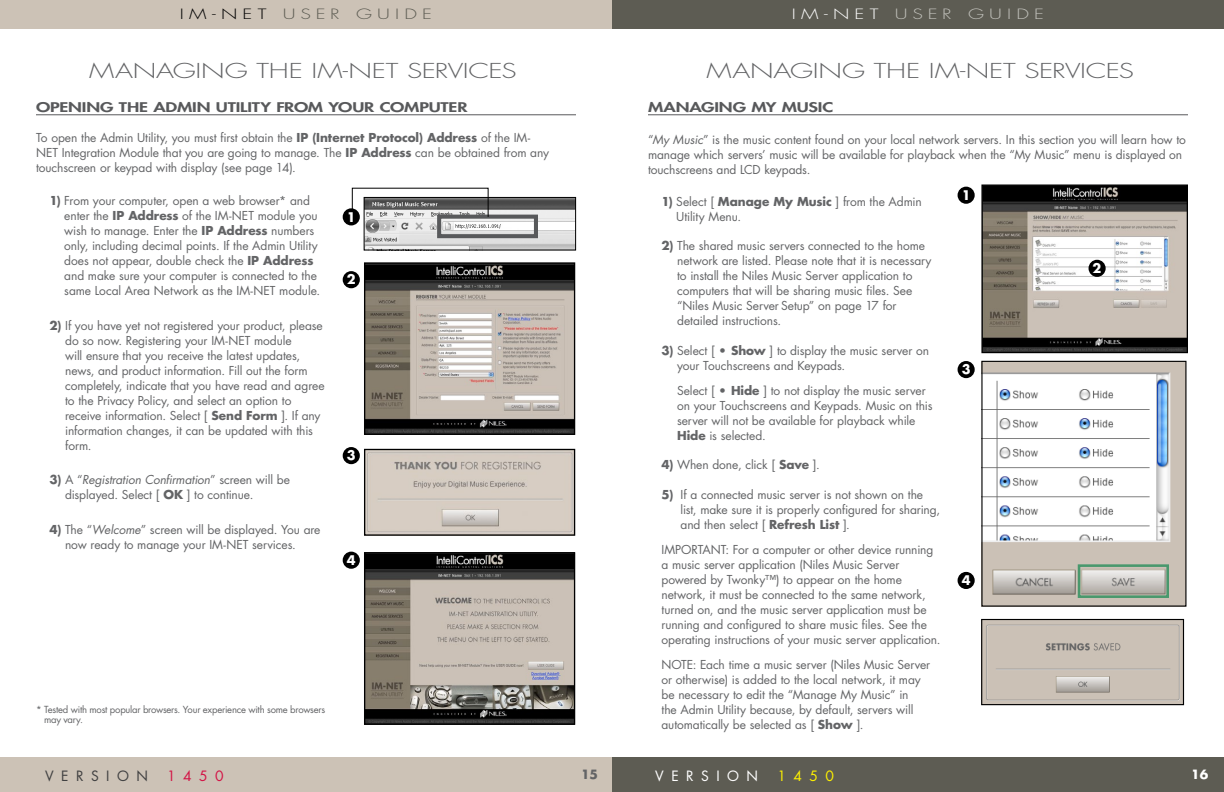
<style>
.page{position:relative;width:1224px;height:792px;background:#fff}
.page>*{position:absolute;margin:0;border:0;box-sizing:border-box;transform-origin:0 0}
.Headline_Small{font:300 20px "Futura Std";letter-spacing:-.01em;color:#636466;scale:1.4 1}
.t1{font:300 13.8px "Futura Std";letter-spacing:.265em;color:#5d5c53;scale:1.4 1}
.t2{font:300 13.8px "Futura Std";letter-spacing:.265em;color:#c1c1bb;scale:1.4 1}
.t3{font:13.8px "Futura Std";letter-spacing:.54em;color:#fff}
.t4{font:13.8px "Futura Std";letter-spacing:.54em;color:#404041}
.t5{font:13.8px "Futura Std";color:#fff200}
.t6{font:13.8px "Futura Std";color:#d31245}
.Operating_Title{font:800 13px "Futura Std";letter-spacing:-.01em;color:#58595b;scale:1.4 1}
.t7{font:700 12.9px "Futura Std";color:#fff}
.t8{font:700 12.5px "Futura Std";color:#636466}
.t9{font:700 12.5px "Futura Std";color:#fff}
._2B___BodyT_Instruct{font:12px/15px "Futura Std";letter-spacing:-.005em;color:#636466}
.Body_Copy{font:12px/15px "Futura Std";letter-spacing:-.005em;color:#636466}
._2E___BodyT_Instruct{font:9.5px/10px "Futura Std";letter-spacing:-.025em;color:#636466}
.s1{color:#000}
.s2{font-weight:700}
.s3{font-style:italic}
.s4{color:#fff}
</style>
<div class="page">
<div style="left:612px;top:757px;width:612px;height:35px;background:#5d5c53"></div>
<div style="left:0;top:0;width:612px;height:29px;background:#ccc2b6"></div>
<div style="left:612px;top:0;width:612px;height:29px;background:#5d5c53"></div>
<div style="left:0;top:757px;width:612px;height:35px;background:#ccc2b6"></div>
<hr style="left:36px;top:115px;width:540px;height:1px;background:#58595b">
<img style="left:366px;top:264px;width:207px;height:169px">
<div style="left:364px;top:262px;width:211px;height:173px;border:1px solid #000"></div>
<img style="left:366px;top:451px;width:207px;height:83px">
<div style="left:364px;top:449px;width:211px;height:87px;border:1px solid #000"></div>
<img style="left:366px;top:554px;width:207px;height:169px">
<div style="left:364px;top:552px;width:211px;height:173px;border:1px solid #000"></div>
<div style="left:343px;top:208px;width:17px;height:17px;background:#000;border-radius:50%"></div>
<div style="left:343px;top:271px;width:17px;height:17px;background:#000;border-radius:50%"></div>
<div style="left:343px;top:447px;width:17px;height:17px;background:#000;border-radius:50%"></div>
<div style="left:343px;top:552px;width:17px;height:17px;background:#000;border-radius:50%"></div>
<img style="left:366px;top:199px;width:208px;height:49px">
<div style="left:364px;top:197px;width:212px;height:53px;border:1px solid #000"></div>
<svg style="left:352px;top:187px;width:188px;height:53px"></svg>
<hr style="left:648px;top:115px;width:540px;height:1px;background:#58595b">
<img style="left:983px;top:186px;width:203px;height:165px">
<div style="left:981px;top:184px;width:207px;height:169px;border:1px solid #000"></div>
<img style="left:983px;top:363px;width:202px;height:242px">
<img style="left:983px;top:621px;width:199px;height:82px">
<div style="left:981px;top:619px;width:203px;height:86px;border:1px solid #000"></div>
<div style="left:958px;top:187px;width:17px;height:17px;background:#000;border-radius:50%"></div>
<div style="left:958px;top:361px;width:17px;height:17px;background:#000;border-radius:50%"></div>
<div style="left:958px;top:572px;width:17px;height:17px;background:#000;border-radius:50%"></div>
<div style="left:1089px;top:260px;width:17px;height:17px;background:#000;border-radius:50%"></div>
<div style="left:1078px;top:564px;width:91px;height:34px;border:3px solid #49986d"></div>
<p class="t1" style="left:180px;top:5px;width:182px"><span class="s1">IM-NET</span> USER GUIDE</p>
<p class="Headline_Small" style="left:89px;top:58px;width:307px">MANAGING THE IM-NET SERVICES</p>
<p class="Operating_Title" style="left:36px;top:99px;width:310px">OPENING THE ADMIN UTILITY FROM YOUR COMPUTER</p>
<p class="Body_Copy" style="left:36px;top:131px;width:515px">To open the Admin Utility, you must first obtain the <span class="s2">IP (Internet Protocol) Address</span> of the IM-<br>NET Integration Module that you are going to manage. The <span class="s2">IP Address</span> can be obtained from any touchscreen or keypad with display (see page 14).</p>
<p class="_2B___BodyT_Instruct" style="left:64px;top:194px;width:257px;text-indent:-15px"><span class="s2">1)</span> From your computer, open a web browser* and enter the <span class="s2">IP Address</span> of the IM-NET module you wish to manage. Enter the <span class="s2">IP Address</span> numbers only, including decimal points. If the Admin Utility does not appear, double check the <span class="s2">IP Address </span>and make sure your computer is connected to the same Local Area Network as the IM-NET module.</p>
<p class="_2B___BodyT_Instruct" style="left:65px;top:318px;width:261px;text-indent:-16px"><span class="s2">2)</span> If you have yet not registered your product, please do so now. Registering your IM-NET module<br>will ensure that you receive the latest updates, news, and product information. Fill out the form completely, indicate that you have read and agree to the Privacy Policy, and select an option to receive information. Select [ <span class="s2">Send Form</span> ]. If any information changes, it can be updated with this form.</p>
<p class="_2B___BodyT_Instruct" style="left:65px;top:473px;width:226px;text-indent:-16px"><span class="s2">3)</span> A “<span class="s3">Registration Confirmation</span>” screen will be displayed. Select [ <span class="s2">OK</span> ] to continue.</p>
<p class="_2B___BodyT_Instruct" style="left:65px;top:522px;width:257px;text-indent:-16px"><span class="s2">4)</span> The “<span class="s3">Welcome</span>” screen will be displayed. You are now ready to manage your IM-NET services.</p>
<p class="t7" style="left:347px;top:208px;width:10px">1</p>
<p class="t7" style="left:347px;top:271px;width:10px">2</p>
<p class="t7" style="left:347px;top:447px;width:10px">3</p>
<p class="t7" style="left:347px;top:552px;width:10px">4</p>
<p class="_2E___BodyT_Instruct" style="left:44px;top:705px;width:283px;text-indent:-8px">* Tested with most popular browsers. Your experience with some browsers may vary.</p>
<p class="t4" style="left:45px;top:767px;width:104px">VERSION</p>
<p class="t6" style="left:167px;top:767px;width:58px">1450</p>
<p class="t2" style="left:792px;top:5px;width:182px"><span class="s4">IM-NET</span> USER GUIDE</p>
<p class="Headline_Small" style="left:707px;top:58px;width:307px">MANAGING THE IM-NET SERVICES</p>
<p class="Operating_Title" style="left:648px;top:99px;width:134px">MANAGING MY MUSIC</p>
<p class="Body_Copy" style="left:648px;top:133px;width:540px">“<span class="s3">My Music</span>” is the music content found on your local network servers. In this section you will learn how to manage which servers’ music will be available for playback when the “My Music” menu is displayed on touchscreens and LCD keypads.</p>
<p class="_2B___BodyT_Instruct" style="left:676px;top:194px;width:247px;text-indent:-15px"><span class="s2">1)</span> Select [ <span class="s2">Manage My Music</span> ] from the Admin<br>Utility Menu.</p>
<p class="_2B___BodyT_Instruct" style="left:677px;top:239px;width:256px;text-indent:-16px"><span class="s2">2)</span> The shared music servers connected to the home network are listed. Please note that it is necessary to install the Niles Music Server application to computers that will be sharing music files. See “Niles Music Server Setup” on page 17 for detailed instructions.</p>
<p class="_2B___BodyT_Instruct" style="left:677px;top:343px;width:254px;text-indent:-16px"><span class="s2">3)</span> Select [ <span class="s2">• Show</span> ] to display the music server on your Touchscreens and Keypads.</p>
<p class="_2B___BodyT_Instruct" style="left:677px;top:383px;width:257px">Select [ <span class="s2">• Hide</span> ] to not display the music server on your Touchscreens and Keypads. Music on this server will not be available for playback while <span class="s2">Hide</span> is selected.</p>
<p class="_2B___BodyT_Instruct" style="left:662px;top:458px;width:160px"><span class="s2">4)</span> When done, click [ <span class="s2">Save</span> ].</p>
<p class="_2B___BodyT_Instruct" style="left:681px;top:487px;width:261px;text-indent:-19px"><span class="s2">5)</span> If a connected music server is not shown on the list, make sure it is properly configured for sharing, and then select [ <span class="s2">Refresh List</span> ].</p>
<p class="_2B___BodyT_Instruct" style="left:662px;top:542px;width:281px">IMPORTANT: For a computer or other device running a music server application (Niles Music Server powered by Twonky™) to appear on the home network, it must be connected to the same network, turned on, and the music server application must be running and configured to share music files. See the operating instructions of your music server application.</p>
<p class="_2B___BodyT_Instruct" style="left:662px;top:657px;width:270px">NOTE: Each time a music server (Niles Music Server or otherwise) is added to the local network, it may be necessary to edit the “Manage My Music” in<br>the Admin Utility because, by default, servers will automatically be selected as [ <span class="s2">Show</span> ].</p>
<p class="t7" style="left:962px;top:187px;width:10px">1</p>
<p class="t7" style="left:1093px;top:260px;width:10px">2</p>
<p class="t7" style="left:962px;top:361px;width:10px">3</p>
<p class="t7" style="left:962px;top:572px;width:10px">4</p>
<p class="t8" style="left:581px;top:766px;width:18px">15</p>
<p class="t3" style="left:655px;top:767px;width:104px">VERSION</p>
<p class="t5" style="left:777px;top:767px;width:58px">1450</p>
<p class="t9" style="left:1191px;top:766px;width:19px">16</p>
</div>
